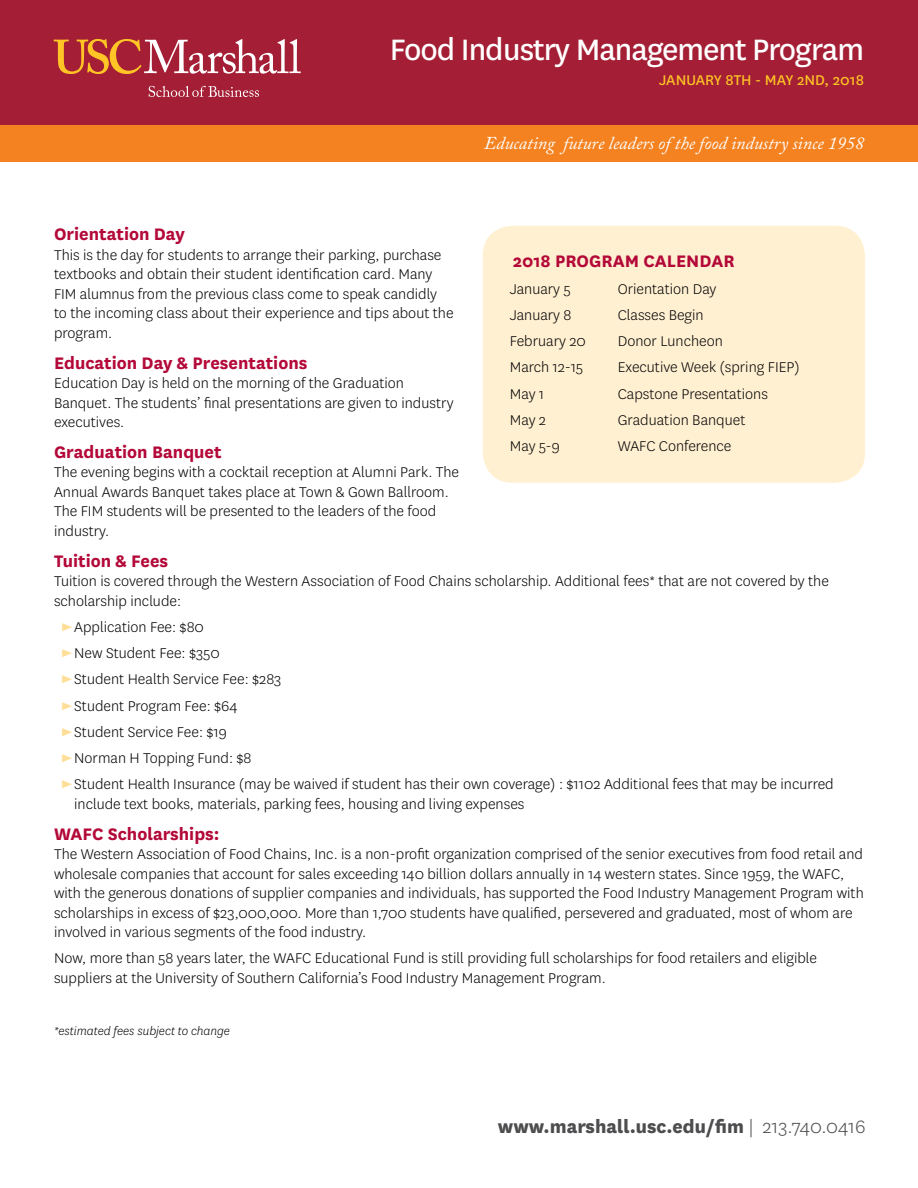
<style>
.page{position:relative;width:918px;height:1188px;background:#fff}
.page>*{position:absolute;margin:0;border:0;box-sizing:border-box;transform-origin:0 0}
.t1{font:34.5px "National";letter-spacing:-.03em;color:#fff}
.t2{font:800 21px "National";color:#4d4d4f}
.t3{font:700 19.5px "National";color:#b30838}
.t4{font:italic 18px "Adobe Caslon Pro";color:#fff}
.t5{font:300 16.5px/19.5px "National";color:#000}
.t6{font:16.5px "National";color:#ffc425}
.t7{font:italic 300 13.5px "National";color:#000}
.s1{color:#ffdf97}
.s2{font-weight:300}
</style>
<div class="page">
<div style="left:483px;top:226px;width:382px;height:257px;background:#fff0d2;border-radius:30px"></div>
<div style="left:0;top:0;width:918px;height:139px;background:#a41f35"></div>
<div style="left:0;top:126px;width:918px;height:36px;background:#f58220"></div>
<svg style="left:54px;top:39px;width:247px;height:35px"></svg>
<svg style="left:149px;top:86px;width:110px;height:11px"></svg>
<h1 class="t1" style="left:390px;top:26px;width:476px">Food Industry Management Program</h1>
<p class="t6" style="left:659px;top:69px;width:206px">JANUARY 8TH - MAY 2ND, 2018</p>
<p class="t4" style="left:484px;top:132px;width:381px">Educating future leaders of the food industry since 1958</p>
<p class="t3" style="left:54px;top:221px;width:132px">Orientation Day</p>
<p class="t5" style="left:54px;top:245px;width:401px">This is the day for students to arrange their parking, purchase textbooks and obtain their student identification card. Many FIM alumnus from the previous class come to speak candidly to the incoming class about their experience and tips about the program.</p>
<p class="t3" style="left:54px;top:349px;width:255px">Education Day &amp; Presentations</p>
<p class="t5" style="left:54px;top:373px;width:401px">Education Day is held on the morning of the Graduation<br>Banquet. The students’ final presentations are given to industry executives.</p>
<p class="t3" style="left:54px;top:438px;width:169px">Graduation Banquet</p>
<p class="t5" style="left:54px;top:462px;width:407px">The evening begins with a cocktail reception at Alumni Park. The Annual Awards Banquet takes place at Town &amp; Gown Ballroom.<br>The FIM students will be presented to the leaders of the food industry.</p>
<p class="t3" style="left:54px;top:547px;width:116px">Tuition &amp; Fees</p>
<p class="t5" style="left:54px;top:571px;width:776px">Tuition is covered through the Western Association of Food Chains scholarship. Additional fees* that are not covered by the scholarship include:</p>
<p class="t5" style="left:61px;top:613px;width:775px;line-height:26.2px"><span class="s1">►</span>Application Fee: $80<br><span class="s1">►</span>New Student Fee: $350<br><span class="s1">►</span>Student Health Service Fee: $283<br><span class="s1">►</span>Student Program Fee: $64<br><span class="s1">►</span>Student Service Fee: $19<br><span class="s1">►</span>Norman H Topping Fund: $8<br><span class="s1">►</span>Student Health Insurance (may be waived if student has their own coverage) : $1102 Additional fees that may be incurred</p>
<p class="t5" style="left:74px;top:794px;width:452px">include text books, materials, parking fees, housing and living expenses</p>
<p class="t3" style="left:54px;top:820px;width:167px">WAFC Scholarships:</p>
<p class="t5" style="left:54px;top:844px;width:811px">The Western Association of Food Chains, Inc. is a non-profit organization comprised of the senior executives from food retail and wholesale companies that account for sales exceeding 140 billion dollars annually in 14 western states. Since 1959, the WAFC, with the generous donations of supplier companies and individuals, has supported the Food Industry Management Program with scholarships in excess of $23,000,000. More than 1,700 students have qualified, persevered and graduated, most of whom are involved in various segments of the food industry.</p>
<p class="t5" style="left:54px;top:948px;width:765px">Now, more than 58 years later, the WAFC Educational Fund is still providing full scholarships for food retailers and eligible suppliers at the University of Southern California’s Food Industry Management Program.</p>
<p class="t7" style="left:54px;top:1023px;width:177px">*estimated fees subject to change</p>
<p class="t3" style="left:513px;top:248px;width:224px">2018 PROGRAM CALENDAR</p>
<p class="t5" style="left:510px;top:278px;width:63px">January 5</p>
<p class="t5" style="left:618px;top:278px;width:100px">Orientation Day</p>
<p class="t5" style="left:510px;top:305px;width:63px">January 8</p>
<p class="t5" style="left:618px;top:305px;width:87px">Classes Begin</p>
<p class="t5" style="left:510px;top:331px;width:78px">February 20</p>
<p class="t5" style="left:618px;top:331px;width:107px">Donor Luncheon</p>
<p class="t5" style="left:510px;top:357px;width:75px">March 12-15</p>
<p class="t5" style="left:618px;top:357px;width:183px">Executive Week (spring FIEP)</p>
<p class="t5" style="left:510px;top:383px;width:36px">May 1</p>
<p class="t5" style="left:618px;top:383px;width:152px">Capstone Presentations</p>
<p class="t5" style="left:510px;top:410px;width:38px">May 2</p>
<p class="t5" style="left:618px;top:410px;width:129px">Graduation Banquet</p>
<p class="t5" style="left:510px;top:436px;width:52px">May 5-9</p>
<p class="t5" style="left:618px;top:436px;width:115px">WAFC Conference</p>
<p class="t2" style="left:498px;top:1112px;width:369px">www.marshall.usc.edu/fim <span class="s2">| 213.740.0416</span></p>
</div>
